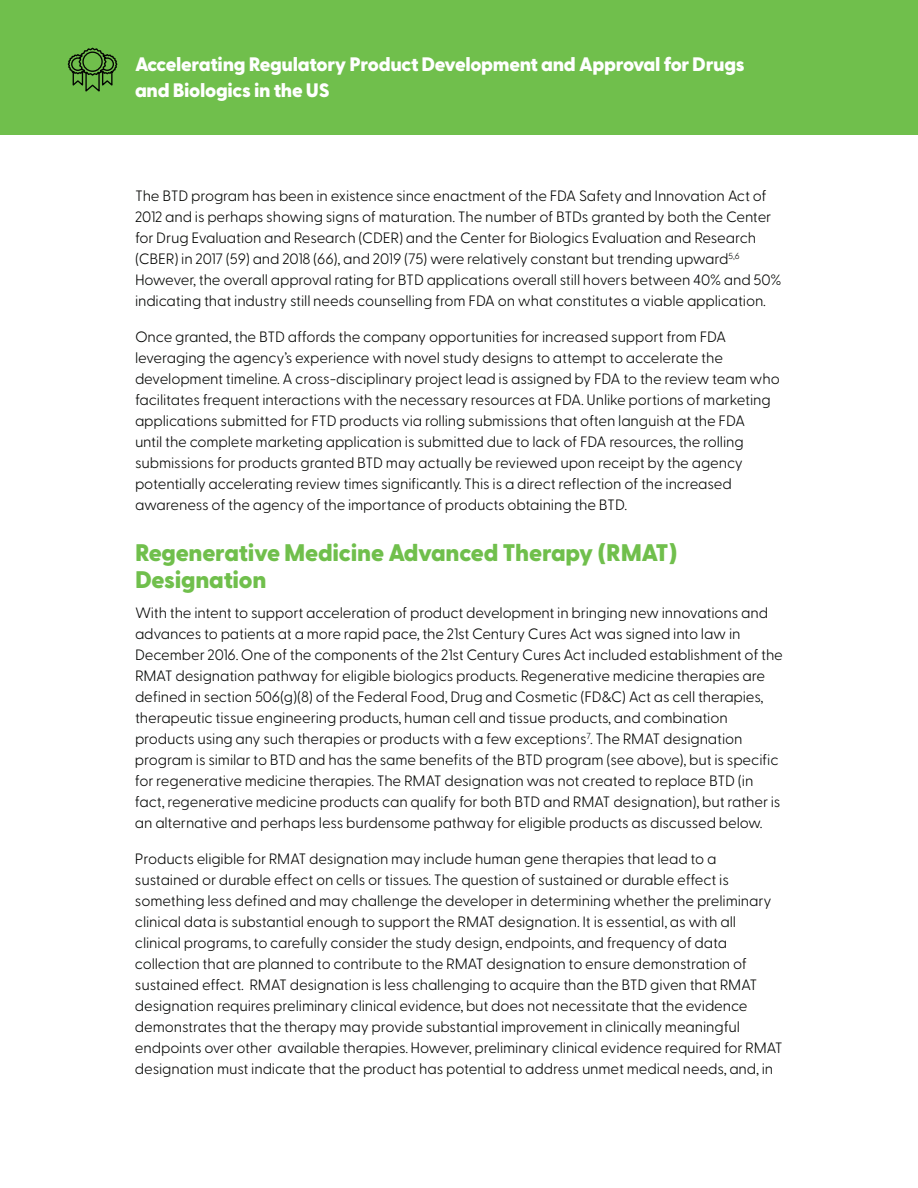
<style>
.page{position:relative;width:918px;height:1188px;background:#fff}
.page>*{position:absolute;margin:0;border:0;box-sizing:border-box;transform-origin:0 0}
.t1{font:800 24px/27px "Greycliff CF";letter-spacing:-.01em;color:#70bf4c}
.t2{font:800 19.5px/25.5px "Greycliff CF";letter-spacing:-.015em;color:#fff}
.t3{font:300 15px/21px "Greycliff CF";letter-spacing:-.01em;color:#040503}
</style>
<div class="page">
<div style="left:0;top:0;width:918px;height:135px;background:#70bf4c"></div>
<svg style="left:67px;top:47px;width:51px;height:45px"></svg>
<h2 class="t2" style="left:135px;top:52px;width:611px">Accelerating Regulatory Product Development and Approval for Drugs and Biologics in the US</h2>
<p class="t3" style="left:135px;top:185px;width:648px">The BTD program has been in existence since enactment of the FDA Safety and Innovation Act of 2012 and is perhaps showing signs of maturation. The number of BTDs granted by both the Center for Drug Evaluation and Research (CDER) and the Center for Biologics Evaluation and Research (CBER) in 2017 (59) and 2018 (66), and 2019 (75) were relatively constant but trending upward<sup>5,6<br></sup>However, the overall approval rating for BTD applications overall still hovers between 40% and 50% indicating that industry still needs counselling from FDA on what constitutes a viable application.</p>
<p class="t3" style="left:135px;top:326px;width:646px">Once granted, the BTD affords the company opportunities for increased support from FDA leveraging the agency’s experience with novel study designs to attempt to accelerate the development timeline. A cross-disciplinary project lead is assigned by FDA to the review team who facilitates frequent interactions with the necessary resources at FDA. Unlike portions of marketing applications submitted for FTD products via rolling submissions that often languish at the FDA<br>until the complete marketing application is submitted due to lack of FDA resources, the rolling submissions for products granted BTD may actually be reviewed upon receipt by the agency potentially accelerating review times significantly. This is a direct reflection of the increased awareness of the agency of the importance of products obtaining the BTD.</p>
<h1 class="t1" style="left:135px;top:540px;width:544px">Regenerative Medicine Advanced Therapy (RMAT)<br>Designation</h1>
<p class="t3" style="left:135px;top:602px;width:650px">With the intent to support acceleration of product development in bringing new innovations and advances to patients at a more rapid pace, the 21st Century Cures Act was signed into law in December 2016. One of the components of the 21st Century Cures Act included establishment of the RMAT designation pathway for eligible biologics products. Regenerative medicine therapies are defined in section 506(g)(8) of the Federal Food, Drug and Cosmetic (FD&amp;C) Act as cell therapies, therapeutic tissue engineering products, human cell and tissue products, and combination products using any such therapies or products with a few exceptions<sup>7</sup>. The RMAT designation program is similar to BTD and has the same benefits of the BTD program (see above), but is specific for regenerative medicine therapies. The RMAT designation was not created to replace BTD (in fact, regenerative medicine products can qualify for both BTD and RMAT designation), but rather is an alternative and perhaps less burdensome pathway for eligible products as discussed below.</p>
<p class="t3" style="left:135px;top:848px;width:649px">Products eligible for RMAT designation may include human gene therapies that lead to a sustained or durable effect on cells or tissues. The question of sustained or durable effect is something less defined and may challenge the developer in determining whether the preliminary clinical data is substantial enough to support the RMAT designation. It is essential, as with all clinical programs, to carefully consider the study design, endpoints, and frequency of data collection that are planned to contribute to the RMAT designation to ensure demonstration of sustained effect. RMAT designation is less challenging to acquire than the BTD given that RMAT designation requires preliminary clinical evidence, but does not necessitate that the evidence demonstrates that the therapy may provide substantial improvement in clinically meaningful endpoints over other available therapies. However, preliminary clinical evidence required for RMAT designation must indicate that the product has potential to address unmet medical needs, and, in</p>
</div>
